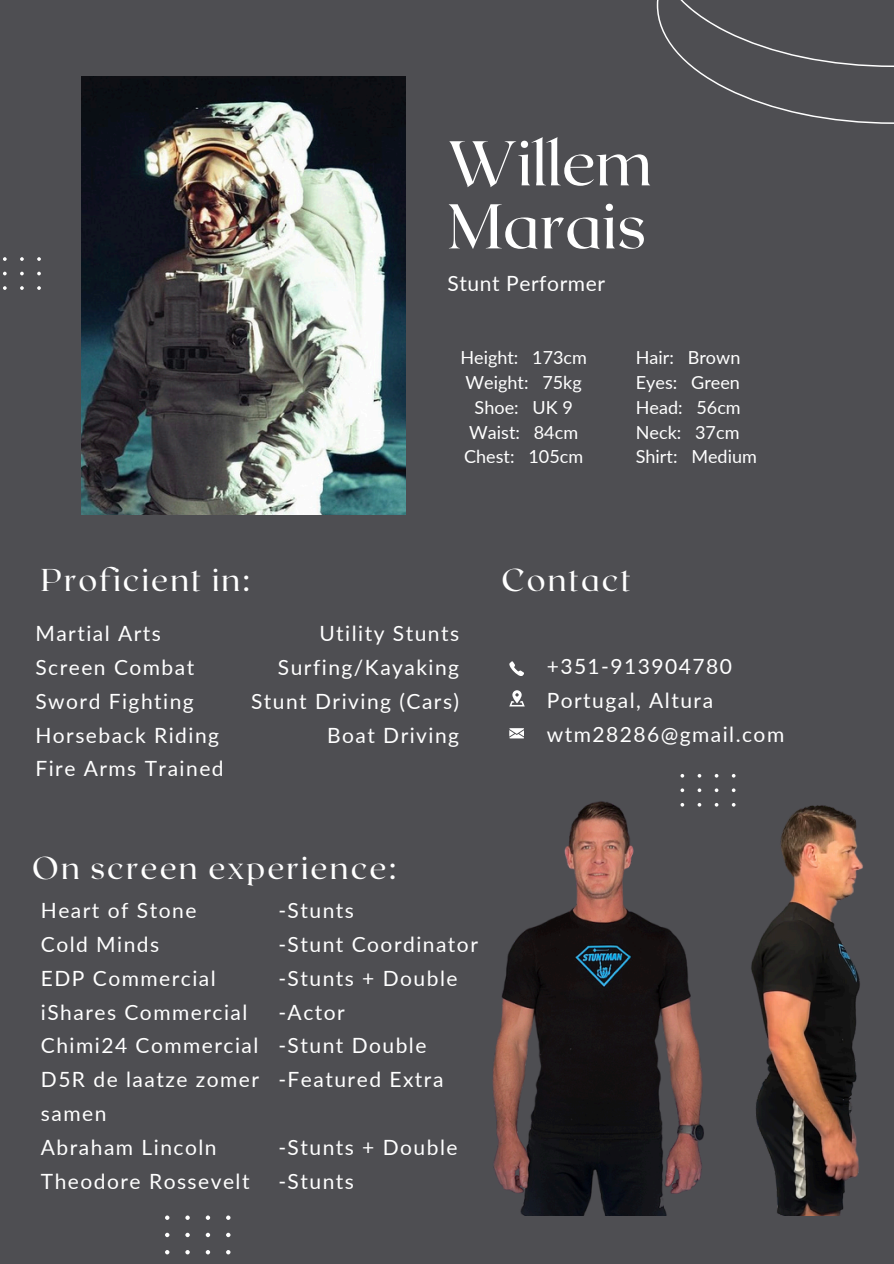
<style>
.page{position:relative;width:894px;height:1264px;background:#fff}
.page>*{position:absolute;margin:0;border:0;box-sizing:border-box;transform-origin:0 0}
.t1{font:63px/63px "Roxborough CF";color:#fff}
.t2{font:31.5px "Roxborough CF";letter-spacing:.07em;color:#fff}
.t3{font:21px/33.8px "Lato";letter-spacing:.07em;color:#fff}
.t4{font:21px "Lato";letter-spacing:.03em;color:#fff}
.t5{font:18px "Lato";color:#fff}
</style>
<div class="page">
<div style="left:0;top:0;width:893px;height:1263px;background:#4e4e52"></div>
<img style="left:492px;top:801px;width:212px;height:414px">
<img style="left:715px;top:803px;width:148px;height:412px">
<svg style="left:656px;top:0;width:237px;height:124px"></svg>
<svg style="left:509px;top:728px;width:14px;height:10px"></svg>
<svg style="left:509px;top:661px;width:14px;height:15px"></svg>
<svg style="left:509px;top:690px;width:15px;height:16px"></svg>
<svg style="left:714px;top:788px;width:4px;height:4px"></svg>
<svg style="left:697px;top:803px;width:4px;height:3px"></svg>
<svg style="left:697px;top:788px;width:4px;height:4px"></svg>
<svg style="left:731px;top:803px;width:4px;height:3px"></svg>
<svg style="left:731px;top:788px;width:4px;height:4px"></svg>
<svg style="left:680px;top:803px;width:4px;height:3px"></svg>
<svg style="left:680px;top:788px;width:4px;height:4px"></svg>
<svg style="left:680px;top:774px;width:4px;height:3px"></svg>
<svg style="left:20px;top:286px;width:4px;height:4px"></svg>
<svg style="left:20px;top:272px;width:4px;height:3px"></svg>
<svg style="left:20px;top:257px;width:4px;height:4px"></svg>
<svg style="left:37px;top:286px;width:4px;height:4px"></svg>
<svg style="left:37px;top:272px;width:4px;height:3px"></svg>
<svg style="left:37px;top:257px;width:4px;height:4px"></svg>
<svg style="left:3px;top:286px;width:4px;height:4px"></svg>
<svg style="left:3px;top:272px;width:4px;height:3px"></svg>
<svg style="left:3px;top:257px;width:4px;height:4px"></svg>
<svg style="left:206px;top:1250px;width:4px;height:4px"></svg>
<svg style="left:206px;top:1232px;width:4px;height:5px"></svg>
<svg style="left:206px;top:1215px;width:4px;height:4px"></svg>
<svg style="left:185px;top:1250px;width:5px;height:4px"></svg>
<svg style="left:185px;top:1232px;width:5px;height:5px"></svg>
<svg style="left:185px;top:1215px;width:5px;height:4px"></svg>
<svg style="left:226px;top:1250px;width:4px;height:4px"></svg>
<svg style="left:226px;top:1232px;width:4px;height:5px"></svg>
<svg style="left:226px;top:1215px;width:4px;height:4px"></svg>
<svg style="left:165px;top:1250px;width:4px;height:4px"></svg>
<svg style="left:165px;top:1232px;width:4px;height:5px"></svg>
<svg style="left:165px;top:1215px;width:4px;height:4px"></svg>
<img style="left:81px;top:77px;width:324px;height:437px">
<p class="t1" style="left:448px;top:129px;width:206px">Willem<br>Marais</p>
<p class="t4" style="left:447px;top:270px;width:159px">Stunt Performer</p>
<h1 class="t5" style="left:460px;top:346px;width:128px">Height: 173cm</h1>
<h3 class="t5" style="left:465px;top:371px;width:118px">Weight: 75kg</h3>
<p class="t5" style="left:474px;top:396px;width:100px">Shoe: UK 9</p>
<p class="t5" style="left:469px;top:421px;width:110px">Waist: 84cm</p>
<p class="t5" style="left:464px;top:445px;width:120px">Chest: 105cm</p>
<p class="t5" style="left:635px;top:346px;width:106px">Hair: Brown</p>
<h2 class="t5" style="left:635px;top:371px;width:106px">Eyes: Green</h2>
<h2 class="t5" style="left:635px;top:396px;width:106px">Head: 56cm</h2>
<h3 class="t5" style="left:635px;top:421px;width:105px">Neck: 37cm</h3>
<h3 class="t5" style="left:635px;top:445px;width:122px">Shirt: Medium</h3>
<p class="t2" style="left:41px;top:559px;width:211px">Proficient in:</p>
<p class="t3" style="left:35px;top:616px;width:190px">Martial Arts<br>Screen Combat<br>Sword Fighting<br>Horseback Riding<br>Fire Arms Trained</p>
<p class="t3" style="left:251px;top:616px;width:210px;text-align:right">Utility Stunts<br>Surfing/Kayaking<br>Stunt Driving (Cars)<br>Boat Driving</p>
<p class="t2" style="left:501px;top:559px;width:131px">Contact</p>
<p class="t3" style="left:546px;top:649px;width:187px">+351-913904780<br>Portugal, Altura</p>
<p class="t3" style="left:546px;top:716px;width:239px">wtm28286@gmail.com</p>
<h3 class="t2" style="left:32px;top:848px;width:365px">On screen experience:</h3>
<p class="t3" style="left:41px;top:893px;width:219px">Heart of Stone<br>Cold Minds<br>EDP Commercial iShares Commercial<br>Chimi24 Commercial<br>D5R de laatze zomer samen<br>Abraham Lincoln<br>Theodore Rossevelt</p>
<p class="t3" style="left:278px;top:893px;width:201px">-Stunts<br>-Stunt Coordinator -Stunts + Double -Actor<br>-Stunt Double -Featured Extra</p>
<p class="t3" style="left:278px;top:1129px;width:181px">-Stunts + Double</p>
<p class="t3" style="left:278px;top:1163px;width:77px">-Stunts</p>
</div>
